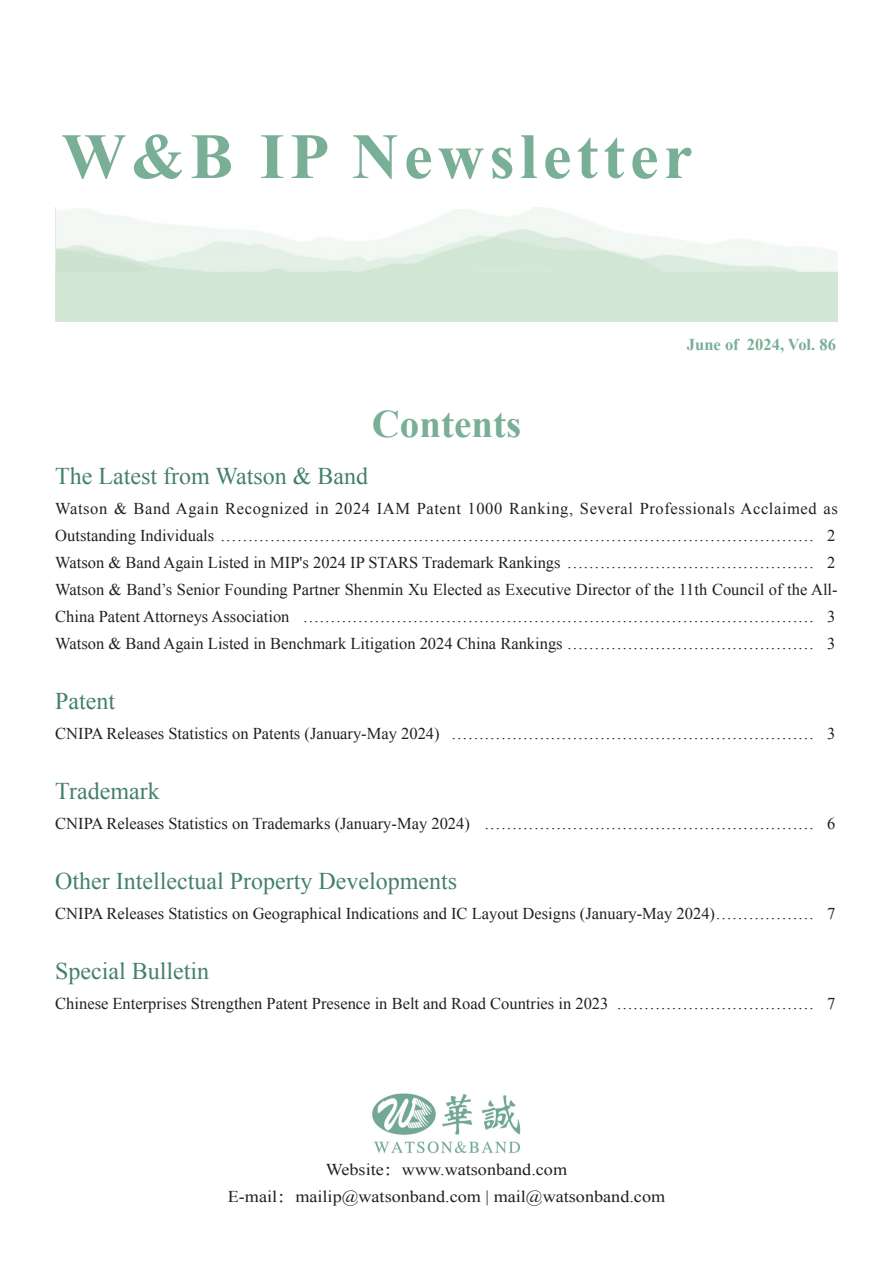
<style>
.page{position:relative;width:893px;height:1263px;background:#fff}
.page>*{position:absolute;margin:0;border:0;box-sizing:border-box;transform-origin:0 0}
.t1{font:700 64.5px "Times New Roman";letter-spacing:.08em;color:#78af96}
.t2{font:700 39px "Times New Roman";color:#78af96}
.t3{font:24px "Times New Roman";color:#44806b}
.正文{font:16.5px/27px "Times New Roman";color:#231f20}
.正文-2{font:16.5px/27px "Times New Roman";letter-spacing:.035em;color:#231f20}
.标题{font:16.5px "Times New Roman";color:#231f20;scale:1.1 1}
.t4{font:700 16.5px "Times New Roman";color:#78af96}
.s1{font-family:"Source Han Serif CN"}
</style>
<div class="page">
<img style="left:372px;top:1093px;width:149px;height:61px">
<p class="t1" style="left:62px;top:112px;width:632px">W&amp;B IP Newsletter</p>
<p class="t2" style="left:372px;top:397px;width:151px">Contents</p>
<p class="t4" style="left:687px;top:333px;width:150px">June of 2024, Vol. 86</p>
<p class="t3" style="left:55px;top:460px;width:314px">The Latest from Watson &amp; Band</p>
<p class="正文-2" style="left:55px;top:495px;width:784px">Watson &amp; Band Again Recognized in 2024 IAM Patent 1000 Ranking, Several Professionals Acclaimed as<br>Outstanding Individuals ……………………………………………………………………………………………… 2</p>
<p class="正文" style="left:55px;top:549px;width:782px">Watson &amp; Band Again Listed in MIP's 2024 IP STARS Trademark Rankings ……………………………………… 2</p>
<p class="正文" style="left:55px;top:576px;width:784px">Watson &amp; Band’s Senior Founding Partner Shenmin Xu Elected as Executive Director of the 11th Council of the All-<br>China Patent Attorneys Association ………………………………………………………………………………… 3</p>
<p class="正文" style="left:55px;top:630px;width:782px">Watson &amp; Band Again Listed in Benchmark Litigation 2024 China Rankings ……………………………………… 3</p>
<p class="t3" style="left:55px;top:685px;width:62px">Patent</p>
<p class="正文" style="left:55px;top:720px;width:782px">CNIPA Releases Statistics on Patents (January-May 2024) ………………………………………………………… 3</p>
<p class="t3" style="left:55px;top:775px;width:106px">Trademark</p>
<p class="正文" style="left:55px;top:810px;width:782px">CNIPA Releases Statistics on Trademarks (January-May 2024) …………………………………………………… 6</p>
<p class="t3" style="left:55px;top:865px;width:403px">Other Intellectual Property Developments</p>
<p class="正文" style="left:55px;top:900px;width:782px">CNIPA Releases Statistics on Geographical Indications and IC Layout Designs (January-May 2024)……………… 7</p>
<p class="t3" style="left:55px;top:955px;width:156px">Special Bulletin</p>
<p class="正文" style="left:55px;top:990px;width:782px">Chinese Enterprises Strengthen Patent Presence in Belt and Road Countries in 2023 ……………………………… 7</p>
<p class="标题" style="left:326px;top:1158px;width:221px">Website<span class="s1">：</span>www.watsonband.com</p>
<p class="标题" style="left:228px;top:1185px;width:399px">E-mail<span class="s1">：</span>mailip@watsonband.com | mail@watsonband.com</p>
</div>
